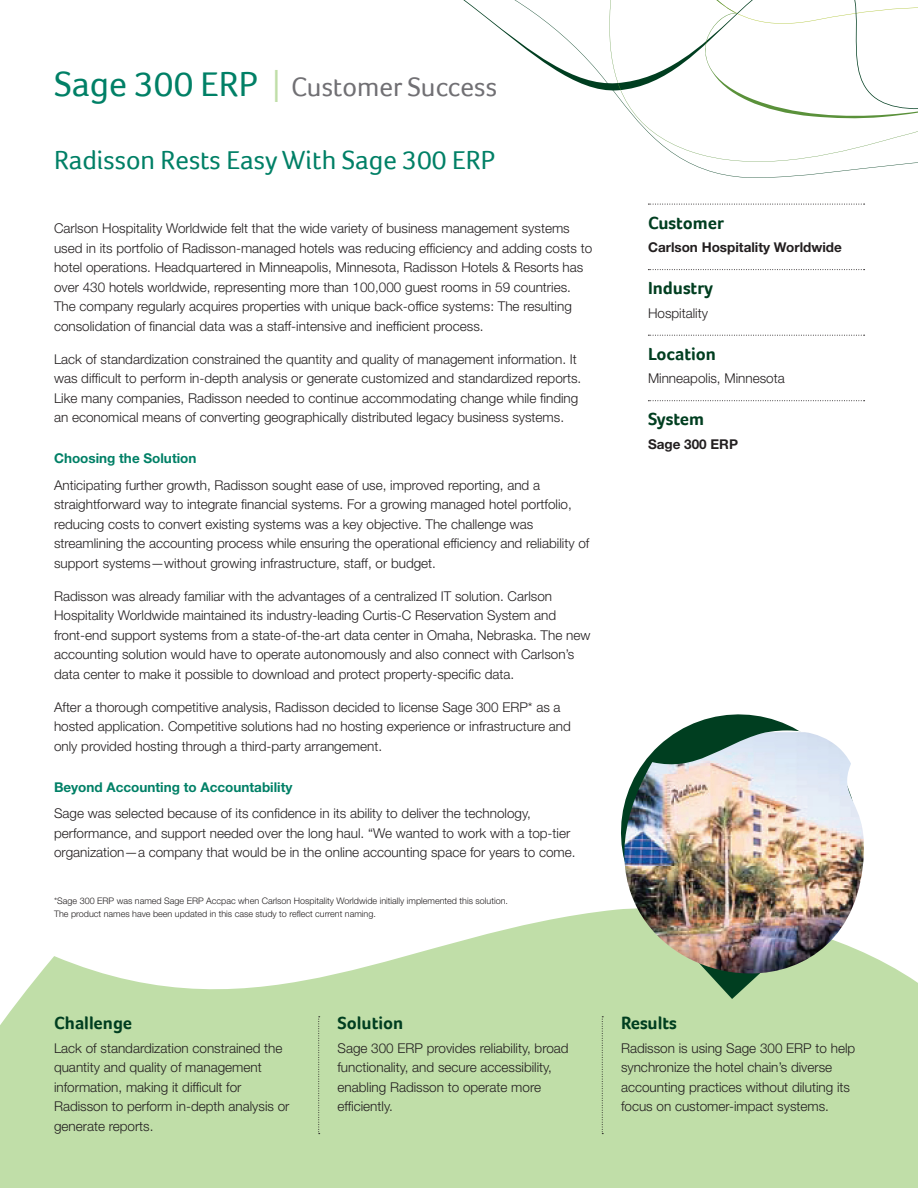
<style>
.page{position:relative;width:918px;height:1188px;background:#fff}
.page>*{position:absolute;margin:0;border:0;box-sizing:border-box;transform-origin:0 0}
.t1{font:27.3px "Foco";color:#717074}
.t2{font:27px "Foco";color:#008066}
.Side_Header{font:700 18px "Foco";color:#003e20}
.Challenge_Header{font:700 18px "Foco";color:#003e20}
.Body{font:300 13.5px/19.5px "Helvetica Neue LT Std";color:#231f20}
.Challenge_body{font:300 13.5px/19.5px "Helvetica Neue LT Std";color:#231f20}
.Subhead{font:700 13.5px "Helvetica Neue LT Std";color:#008066}
.Side_Bar_Bold_Body{font:700 13.5px "Helvetica Neue LT Std";color:#231f20}
.t3{font:300 9px/12.8px "Helvetica Neue LT Std";color:#231f20}
.s1{font-size:35.85px;color:#008066}
.s2{font-family:"Helvetica Neue LT Std";font-weight:300;font-size:44.85px;color:#c0dea8}
</style>
<div class="page">
<svg style="left:0;top:910px;width:918px;height:278px;fill:#c0dea8"></svg>
<svg style="left:463px;top:0;width:455px;height:178px"></svg>
<svg style="left:608px;top:714px;width:262px;height:285px"></svg>
<img style="left:623px;top:730px;width:241px;height:244px">
<svg style="left:648px;top:204px;width:217px;height:1px"></svg>
<svg style="left:648px;top:269px;width:217px;height:1px"></svg>
<svg style="left:648px;top:335px;width:217px;height:1px"></svg>
<svg style="left:648px;top:400px;width:217px;height:1px"></svg>
<svg style="left:602px;top:1016px;width:1px;height:118px"></svg>
<svg style="left:318px;top:1016px;width:2px;height:118px"></svg>
<p class="t1" style="left:54px;top:71px;width:445px"><span class="s1">Sage 300 ERP</span> <span class="s2">I</span> Customer Success</p>
<p class="t2" style="left:54px;top:144px;width:443px">Radisson Rests Easy With Sage 300 ERP</p>
<p class="Body" style="left:54px;top:218px;width:540px">Carlson Hospitality Worldwide felt that the wide variety of business management systems used in its portfolio of Radisson-managed hotels was reducing efficiency and adding costs to hotel operations. Headquartered in Minneapolis, Minnesota, Radisson Hotels &amp; Resorts has over 430 hotels worldwide, representing more than 100,000 guest rooms in 59 countries.<br>The company regularly acquires properties with unique back-office systems: The resulting consolidation of financial data was a staff-intensive and inefficient process.</p>
<p class="Body" style="left:54px;top:349px;width:529px">Lack of standardization constrained the quantity and quality of management information. It was difficult to perform in-depth analysis or generate customized and standardized reports.<br>Like many companies, Radisson needed to continue accommodating change while finding an economical means of converting geographically distributed legacy business systems.</p>
<p class="Subhead" style="left:54px;top:450px;width:144px">Choosing the Solution</p>
<p class="Body" style="left:54px;top:475px;width:537px">Anticipating further growth, Radisson sought ease of use, improved reporting, and a straightforward way to integrate financial systems. For a growing managed hotel portfolio, reducing costs to convert existing systems was a key objective. The challenge was streamlining the accounting process while ensuring the operational efficiency and reliability of support systems—without growing infrastructure, staff, or budget.</p>
<p class="Body" style="left:54px;top:586px;width:538px">Radisson was already familiar with the advantages of a centralized IT solution. Carlson Hospitality Worldwide maintained its industry-leading Curtis-C Reservation System and front-end support systems from a state-of-the-art data center in Omaha, Nebraska. The new accounting solution would have to operate autonomously and also connect with Carlson’s data center to make it possible to download and protect property-specific data.</p>
<p class="Body" style="left:54px;top:697px;width:518px">After a thorough competitive analysis, Radisson decided to license Sage 300 ERP* as a hosted application. Competitive solutions had no hosting experience or infrastructure and only provided hosting through a third-party arrangement.</p>
<p class="Subhead" style="left:54px;top:779px;width:240px">Beyond Accounting to Accountability</p>
<p class="Body" style="left:54px;top:803px;width:523px">Sage was selected because of its confidence in its ability to deliver the technology, performance, and support needed over the long haul. “We wanted to work with a top-tier organization—a company that would be in the online accounting space for years to come.</p>
<p class="t3" style="left:54px;top:894px;width:456px">*Sage 300 ERP was named Sage ERP Accpac when Carlson Hospitality Worldwide initially implemented this solution.<br>The product names have been updated in this case study to reflect current naming.</p>
<p class="Side_Header" style="left:648px;top:212px;width:77px">Customer</p>
<p class="Side_Bar_Bold_Body" style="left:648px;top:239px;width:195px">Carlson Hospitality Worldwide</p>
<p class="Side_Header" style="left:648px;top:278px;width:67px">Industry</p>
<p class="Body" style="left:648px;top:303px;width:61px">Hospitality</p>
<p class="Side_Header" style="left:648px;top:343px;width:70px">Location</p>
<p class="Body" style="left:648px;top:369px;width:138px">Minneapolis, Minnesota</p>
<p class="Side_Header" style="left:648px;top:409px;width:58px">System</p>
<p class="Side_Bar_Bold_Body" style="left:648px;top:436px;width:92px">Sage 300 ERP</p>
<p class="Challenge_Header" style="left:54px;top:1012px;width:80px">Challenge</p>
<p class="Challenge_body" style="left:54px;top:1038px;width:237px">Lack of standardization constrained the quantity and quality of management information, making it difficult for Radisson to perform in-depth analysis or generate reports.</p>
<p class="Challenge_Header" style="left:338px;top:1013px;width:67px">Solution</p>
<p class="Body" style="left:338px;top:1038px;width:233px">Sage 300 ERP provides reliability, broad functionality, and secure accessibility, enabling Radisson to operate more efficiently.</p>
<p class="Challenge_Header" style="left:621px;top:1013px;width:57px">Results</p>
<p class="Body" style="left:621px;top:1038px;width:236px">Radisson is using Sage 300 ERP to help synchronize the hotel chain’s diverse accounting practices without diluting its focus on customer-impact systems.</p>
</div>
